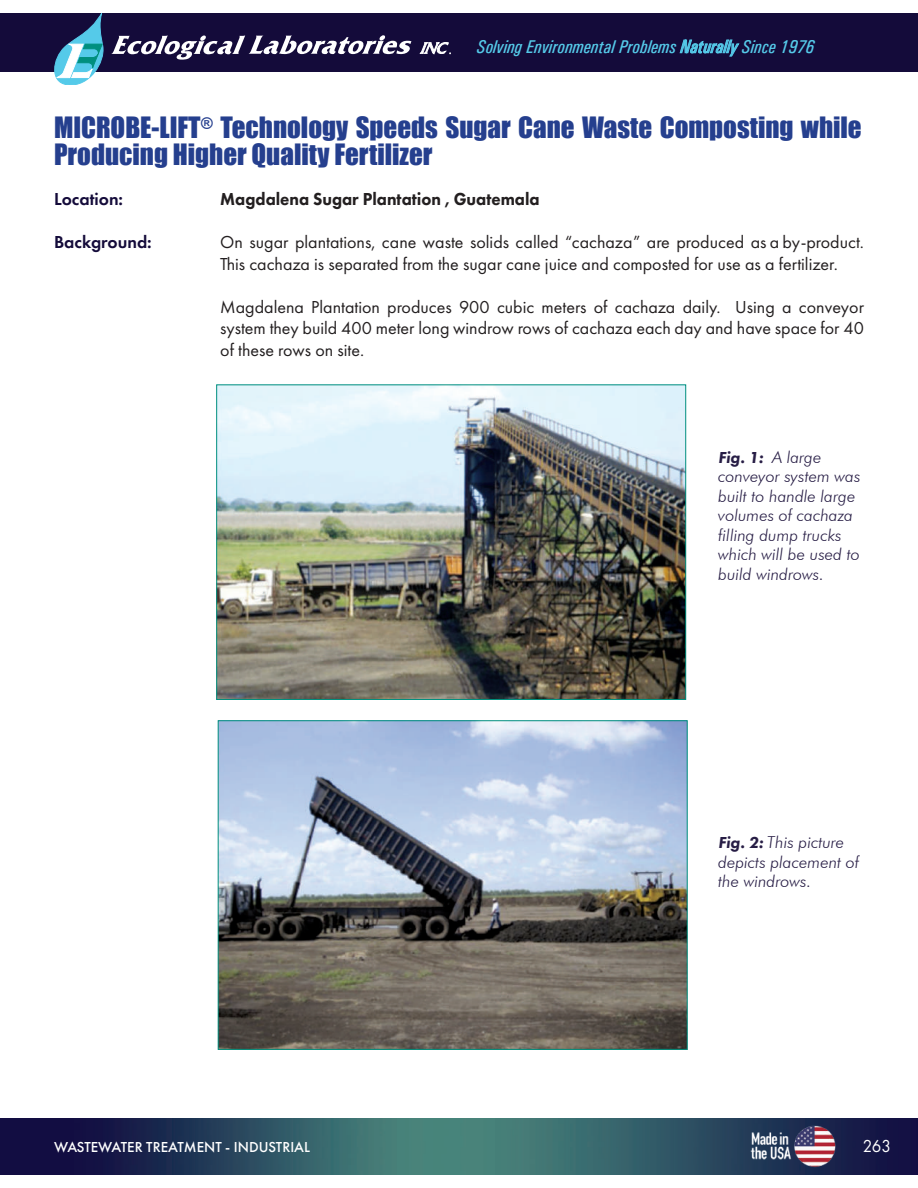
<style>
.page{position:relative;width:918px;height:1188px;background:#fff}
.page>*{position:absolute;margin:0;border:0;box-sizing:border-box;transform-origin:0 0}
.t1{font:27px/27px "Impact";color:#253f8e}
.t2{font:italic 500 condensed 18.6px "Univers";color:#55cae9}
.t3{font:18px/21.6px "Futura PT";color:#231f20}
.t4{font:800 18px "Futura PT";color:#231f20;scale:.94 1}
.t5{font:600 18px "Futura PT";color:#140b3a}
.t6{font:18px "Futura PT";color:#fff;scale:.94 1}
.t7{font:italic 300 16.5px/19.5px "Futura BT";color:#271d45}
.t8{font:italic 800 16.5px "Futura PT";color:#271d45}
.t9{font:500 15px "Futura PT";color:#fff}
.s1{font-family:"Futura BT";font-weight:300}
.s2{font-family:"Futura PT";font-weight:800}
</style>
<div class="page">
<div style="left:0;top:14px;width:918px;height:58px;background:#140b3a"></div>
<svg style="left:55px;top:14px;width:49px;height:71px"></svg>
<svg style="left:111px;top:35px;width:300px;height:25px"></svg>
<svg style="left:420px;top:42px;width:31px;height:12px"></svg>
<svg style="left:680px;top:40px;width:59px;height:17px"></svg>
<img style="left:0;top:1118px;width:918px;height:56px">
<img style="left:748px;top:1123px;width:90px;height:47px">
<img style="left:218px;top:386px;width:466px;height:312px">
<div style="left:216px;top:384px;width:470px;height:316px;border:1px solid #008f7e"></div>
<img style="left:220px;top:722px;width:466px;height:326px">
<div style="left:218px;top:720px;width:470px;height:330px;border:1px solid #008f7e"></div>
<p class="t2" style="left:477px;top:35px;width:339px">Solving Environmental Problems Naturally Since 1976</p>
<h1 class="t1" style="left:54px;top:113px;width:809px">MICROBE-LIFT<sup>®</sup> Technology Speeds Sugar Cane Waste Composting while<br>Producing Higher Quality Fertilizer</h1>
<p class="t4" style="left:220px;top:188px;width:341px">Magdalena Sugar Plantation , Guatemala</p>
<p class="t3" style="left:220px;top:231px;width:645px">On sugar plantations, cane waste solids called “cachaza” are produced as a by-product.<br>This cachaza is separated from the sugar cane juice and composted for use as a fertilizer.</p>
<p class="t3" style="left:220px;top:296px;width:645px;text-align:justify">Magdalena Plantation produces 900 cubic meters of cachaza daily. Using a conveyor system they build 400 meter long windrow rows of cachaza each day and have space for 40 of these rows on site.</p>
<p class="t5" style="left:54px;top:188px;width:71px">Location:</p>
<p class="t5" style="left:54px;top:231px;width:99px">Background:</p>
<p class="t8" style="left:718px;top:447px;width:105px">Fig. 1: <span class="s1">A large</span></p>
<p class="t7" style="left:718px;top:467px;width:144px">conveyor system was built to handle large volumes of cachaza filling dump trucks which will be used to build windrows.</p>
<p class="t9" style="left:54px;top:1138px;width:258px">WASTEWATER TREATMENT - INDUSTRIAL</p>
<p class="t7" style="left:718px;top:833px;width:143px"><span class="s2">Fig. 2:</span> This picture depicts placement of the windrows.</p>
<p class="t6" style="left:863px;top:1135px;width:32px">263</p>
</div>
